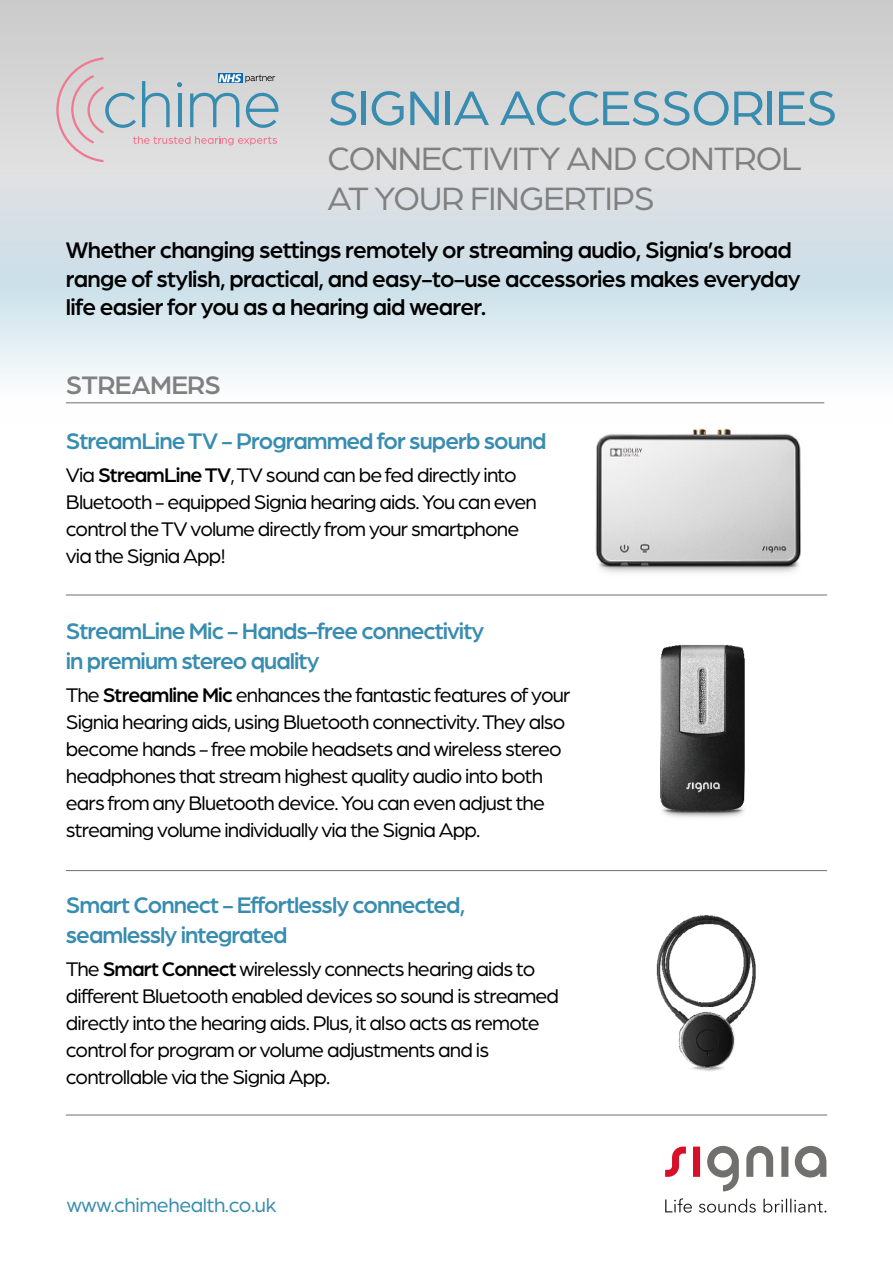
<style>
.page{position:relative;width:893px;height:1263px;background:#fff}
.page>*{position:absolute;margin:0;border:0;box-sizing:border-box;transform-origin:0 0}
.t1{font:51.6px "Arboria";letter-spacing:-.015em;color:#388caf}
.t2{font:34.5px/39.2px "Arboria";letter-spacing:-.025em;color:#818080}
.t3{font:500 27px "Arboria";letter-spacing:-.025em;color:#818080}
.t4{font:500 24px/28.5px "Arboria";letter-spacing:-.03em;color:#000}
.t5{font:500 24px/30px "Arboria";letter-spacing:-.04em;color:#388caf}
.t6{font:21px/27px "Arboria";letter-spacing:-.04em;color:#000}
.t7{font:21px "Arboria";letter-spacing:-.02em;color:#388caf}
.s1{font-weight:500}
</style>
<div class="page">
<svg style="left:0;top:0;width:893px;height:404px;background:#dae0e3"></svg>
<svg style="left:56px;top:57px;width:222px;height:105px;background:#cdced2"></svg>
<hr style="left:66px;top:402px;width:758px;height:1px;background:#706f6f">
<hr style="left:66px;top:595px;width:761px;height:1px;background:#706f6f">
<hr style="left:66px;top:870px;width:761px;height:1px;background:#706f6f">
<hr style="left:66px;top:1115px;width:761px;height:1px;background:#706f6f">
<img style="left:595px;top:428px;width:206px;height:145px">
<img style="left:660px;top:645px;width:85px;height:173px">
<img style="left:656px;top:915px;width:100px;height:156px">
<svg style="left:707px;top:1146px;width:119px;height:45px"></svg>
<svg style="left:665px;top:1146px;width:35px;height:31px"></svg>
<svg style="left:665px;top:1198px;width:161px;height:14px"></svg>
<h1 class="t1" style="left:327px;top:74px;width:511px">SIGNIA ACCESSORIES</h1>
<h2 class="t2" style="left:327px;top:138px;width:476px">CONNECTIVITY AND CONTROL<br>AT YOUR FINGERTIPS</h2>
<p class="t4" style="left:66px;top:235px;width:736px">Whether changing settings remotely or streaming audio, Signia’s broad range of stylish, practical, and easy-to-use accessories makes everyday life easier for you as a hearing aid wearer.</p>
<p class="t3" style="left:66px;top:367px;width:156px">STREAMERS</p>
<p class="t5" style="left:66px;top:424px;width:482px">StreamLine TV - Programmed for superb sound</p>
<p class="t6" style="left:66px;top:460px;width:472px">Via <span class="s1">StreamLine TV</span>, TV sound can be fed directly into Bluetooth - equipped Signia hearing aids. You can even control the TV volume directly from your smartphone via the Signia App!</p>
<p class="t5" style="left:66px;top:615px;width:420px">StreamLine Mic - Hands-free connectivity in premium stereo quality</p>
<p class="t6" style="left:66px;top:681px;width:506px">The <span class="s1">Streamline Mic</span> enhances the fantastic features of your Signia hearing aids, using Bluetooth connectivity. They also become hands - free mobile headsets and wireless stereo headphones that stream highest quality audio into both ears from any Bluetooth device. You can even adjust the streaming volume individually via the Signia App.</p>
<p class="t5" style="left:66px;top:889px;width:401px">Smart Connect - Effortlessly connected, seamlessly integrated</p>
<p class="t6" style="left:66px;top:955px;width:495px">The <span class="s1">Smart Connect</span> wirelessly connects hearing aids to different Bluetooth enabled devices so sound is streamed directly into the hearing aids. Plus, it also acts as remote control for program or volume adjustments and is controllable via the Signia App.</p>
<p class="t7" style="left:67px;top:1191px;width:211px">www.chimehealth.co.uk</p>
</div>
